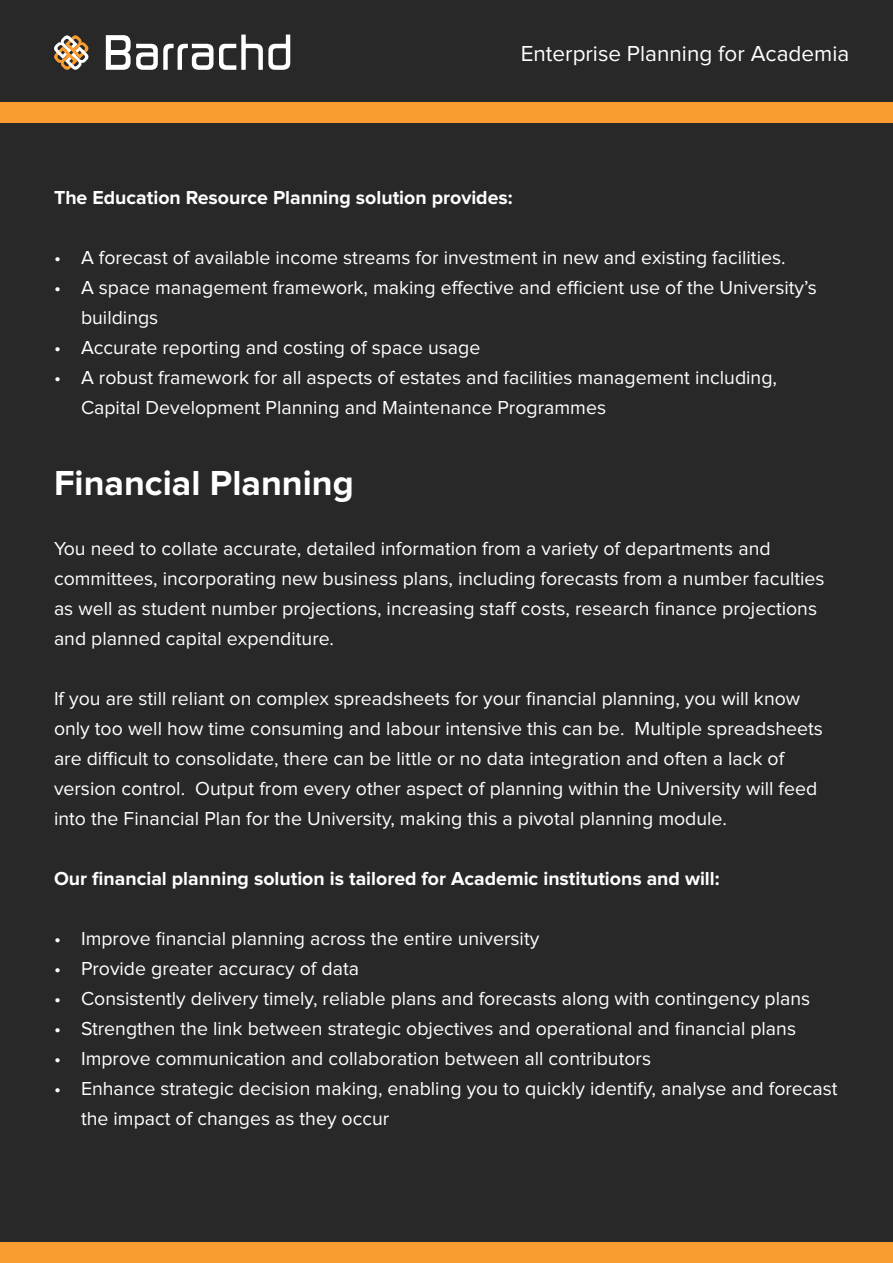
<style>
.page{position:relative;width:893px;height:1263px;background:#282829}
.page>*{position:absolute;margin:0;border:0;box-sizing:border-box;transform-origin:0 0}
.t1{font:700 36px "Proxima Nova";color:#fff}
.t2{font:22.5px "Proxima Nova";color:#fff}
.t3{font:19.5px/30px "Proxima Nova";color:#fff}
.t4{font:700 19.5px "Proxima Nova";color:#fff}
</style>
<div class="page">
<div style="left:0;top:1242px;width:893px;height:21px;background:#f99d31"></div>
<div style="left:0;top:102px;width:893px;height:21px;background:#f99d31"></div>
<svg style="left:106px;top:35px;width:107px;height:35px"></svg>
<svg style="left:219px;top:35px;width:71px;height:35px"></svg>
<svg style="left:54px;top:35px;width:35px;height:35px"></svg>
<p class="t2" style="left:521px;top:41px;width:330px">Enterprise Planning for Academia</p>
<p class="t4" style="left:54px;top:186px;width:460px">The Education Resource Planning solution provides:</p>
<p class="t3" style="left:54px;top:243px;width:733px">• A forecast of available income streams for investment in new and existing facilities.</p>
<p class="t3" style="left:81px;top:273px;width:737px;text-indent:-27px">• A space management framework, making effective and efficient use of the University’s buildings</p>
<p class="t3" style="left:54px;top:333px;width:428px">• Accurate reporting and costing of space usage</p>
<p class="t3" style="left:81px;top:363px;width:698px;text-indent:-27px">• A robust framework for all aspects of estates and facilities management including,<br>Capital Development Planning and Maintenance Programmes</p>
<h1 class="t1" style="left:54px;top:462px;width:301px">Financial Planning</h1>
<p class="t3" style="left:54px;top:534px;width:772px">You need to collate accurate, detailed information from a variety of departments and committees, incorporating new business plans, including forecasts from a number faculties as well as student number projections, increasing staff costs, research finance projections and planned capital expenditure.</p>
<p class="t3" style="left:54px;top:684px;width:770px">If you are still reliant on complex spreadsheets for your financial planning, you will know only too well how time consuming and labour intensive this can be. Multiple spreadsheets are difficult to consolidate, there can be little or no data integration and often a lack of version control. Output from every other aspect of planning within the University will feed into the Financial Plan for the University, making this a pivotal planning module.</p>
<p class="t4" style="left:54px;top:867px;width:667px">Our financial planning solution is tailored for Academic institutions and will:</p>
<p class="t3" style="left:54px;top:924px;width:487px">• Improve financial planning across the entire university</p>
<p class="t3" style="left:54px;top:953px;width:307px">• Provide greater accuracy of data</p>
<p class="t3" style="left:54px;top:983px;width:758px">• Consistently delivery timely, reliable plans and forecasts along with contingency plans</p>
<p class="t3" style="left:54px;top:1013px;width:744px">• Strengthen the link between strategic objectives and operational and financial plans</p>
<p class="t3" style="left:54px;top:1043px;width:599px">• Improve communication and collaboration between all contributors</p>
<p class="t3" style="left:81px;top:1073px;width:758px;text-indent:-27px">• Enhance strategic decision making, enabling you to quickly identify, analyse and forecast the impact of changes as they occur</p>
</div>
